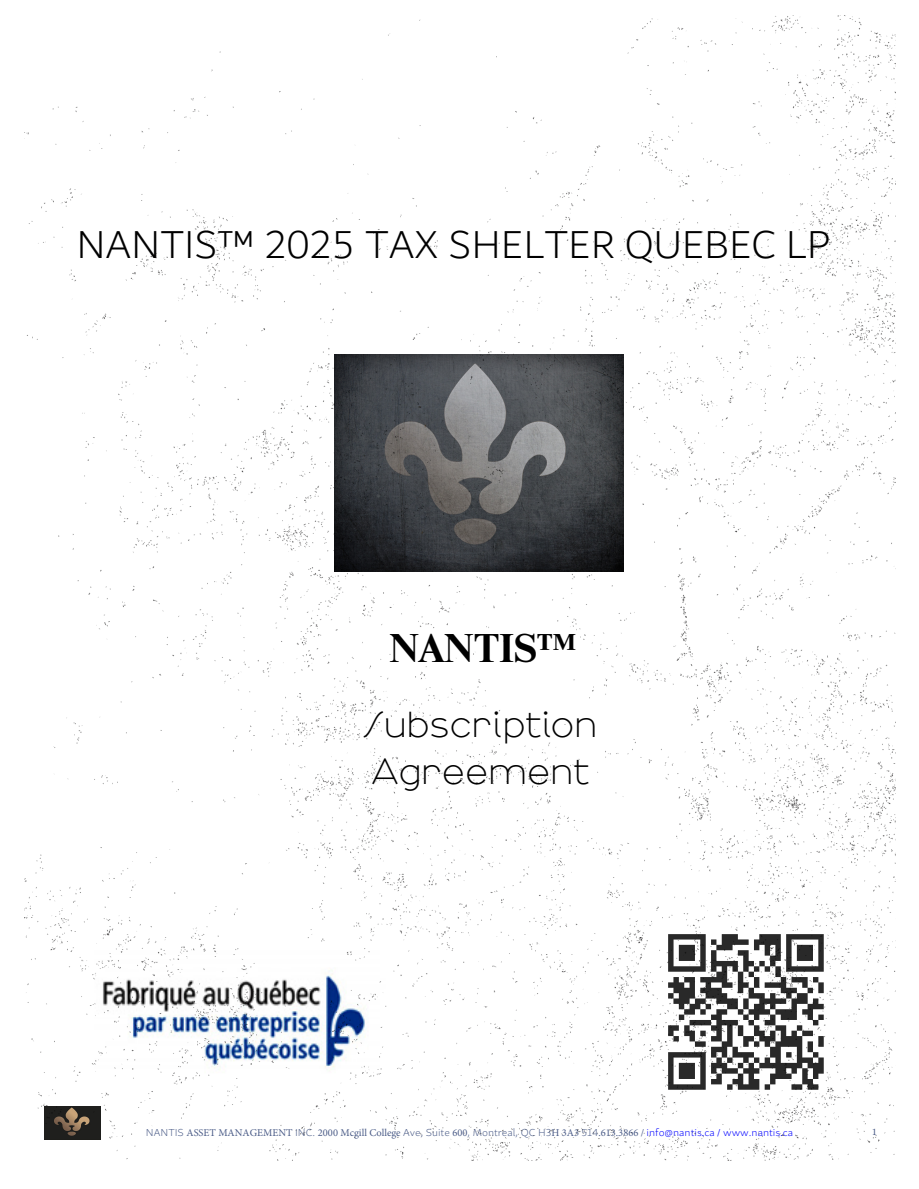
<style>
.page{position:relative;width:919px;height:1189px;background:#fff}
.page>*{position:absolute;margin:0;border:0;box-sizing:border-box;transform-origin:0 0}
.t1{font:300 42px "Dubai";letter-spacing:-.005em;color:#000}
.t2{font:700 42px "Nimbus Rom D";letter-spacing:-.005em;color:#000}
.t3{font:300 39px/46.8px "Arbotek";color:#000}
.t4{font:10.5px "Minion Pro";color:#4a5b87}
.t5{font:9.75px "STIX Two Math";color:#4a5b87}
.s1{font-family:"Skolar Sans Latn Ex El"}
.s2{font-family:"Skolar Sans Latn Ex El";color:#00f}
.s3{color:#00f}
</style>
<div class="page">
<img style="left:25px;top:15px;width:870px;height:1145px">
<h1 class="t1" style="left:76px;top:212px;width:755px">NANTIS™ 2025 TAX SHELTER QUEBEC LP</h1>
<h1 class="t2" style="left:390px;top:620px;width:188px">NANTIS™</h1>
<h2 class="t3" style="left:363px;top:701px;width:236px">Subscription<br>Agreement</h2>
<p class="t4" style="left:146px;top:1125px;width:649px"><span class="s1">NANTIS</span> ASSET MANAGEMENT <span class="s1">INC.</span> 2000 Mcgill College <span class="s1">Ave, Suite</span> 600<span class="s1">, Montreal, QC H3</span>H 3A3 <span class="s1">514</span>.613.3866 / <span class="s2">info@nantis</span><span class="s3">.</span><span class="s2">ca</span> <span class="s3">/</span> <span class="s2">www.nantis</span><span class="s3">.</span><span class="s2">ca</span></p>
<p class="t5" style="left:872px;top:1125px;width:6px">1</p>
</div>
